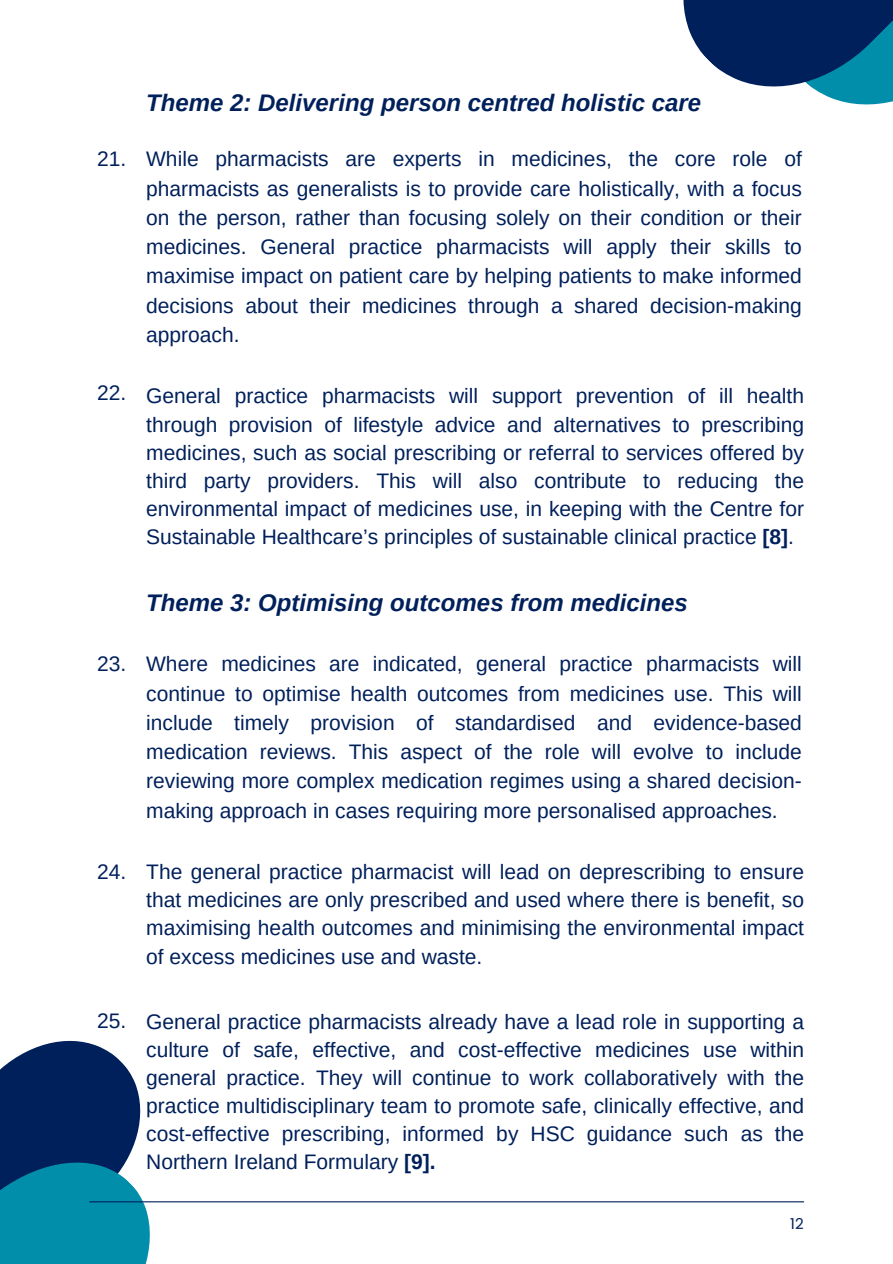
<style>
.page{position:relative;width:893px;height:1264px;background:#fff}
.page>*{position:absolute;margin:0;border:0;box-sizing:border-box;transform-origin:0 0}
.t1{font:italic 700 24px "Arimo";color:#00205b}
.t2{font:21px/28.2px "Arimo";color:#00205b;text-align:justify}
.t3{font:15px "Poppins";color:#00205b}
.s1{font-weight:700}
</style>
<div class="page">
<svg style="left:0;top:1040px;width:158px;height:223px"></svg>
<svg style="left:683px;top:0;width:209px;height:105px"></svg>
<hr style="left:89px;top:1201px;width:715px;height:1px;background:#00205b">
<p class="t1" style="left:146px;top:89px;width:556px">Theme 2: Delivering person centred holistic care</p>
<p class="t2" style="left:97px;top:145px;width:31px">21.</p>
<h1 class="t2" style="left:146px;top:144px;width:657px;line-height:29.2px">While pharmacists are experts in medicines, the core role of pharmacists as generalists is to provide care holistically, with a focus on the person, rather than focusing solely on their condition or their medicines. General practice pharmacists will apply their skills to maximise impact on patient care by helping patients to make informed decisions about their medicines through a shared decision-making approach.</h1>
<p class="t2" style="left:97px;top:378px;width:31px">22.</p>
<p class="t2" style="left:146px;top:382px;width:659px">General practice pharmacists will support prevention of ill health through provision of lifestyle advice and alternatives to prescribing medicines, such as social prescribing or referral to services offered by third party providers. This will also contribute to reducing the environmental impact of medicines use, in keeping with the Centre for Sustainable Healthcare’s principles of sustainable clinical practice <span class="s1">[8]</span>.</p>
<p class="t1" style="left:146px;top:589px;width:543px">Theme 3: Optimising outcomes from medicines</p>
<h1 class="t2" style="left:97px;top:650px;width:31px">23.</h1>
<p class="t2" style="left:146px;top:649px;width:657px;line-height:29.2px">Where medicines are indicated, general practice pharmacists will continue to optimise health outcomes from medicines use. This will include timely provision of standardised and evidence-based medication reviews. This aspect of the role will evolve to include reviewing more complex medication regimes using a shared decision&shy;making approach in cases requiring more personalised approaches.</p>
<p class="t2" style="left:97px;top:857px;width:31px">24.</p>
<p class="t2" style="left:146px;top:857px;width:659px">The general practice pharmacist will lead on deprescribing to ensure that medicines are only prescribed and used where there is benefit, so maximising health outcomes and minimising the environmental impact of excess medicines use and waste.</p>
<p class="t2" style="left:97px;top:1006px;width:31px">25.</p>
<p class="t2" style="left:146px;top:1007px;width:659px">General practice pharmacists already have a lead role in supporting a culture of safe, effective, and cost-effective medicines use within general practice. They will continue to work collaboratively with the practice multidisciplinary team to promote safe, clinically effective, and cost-effective prescribing, informed by HSC guidance such as the Northern Ireland Formulary <span class="s1">[9].</span></p>
<p class="t3" style="left:790px;top:1212px;width:15px">12</p>
</div>
